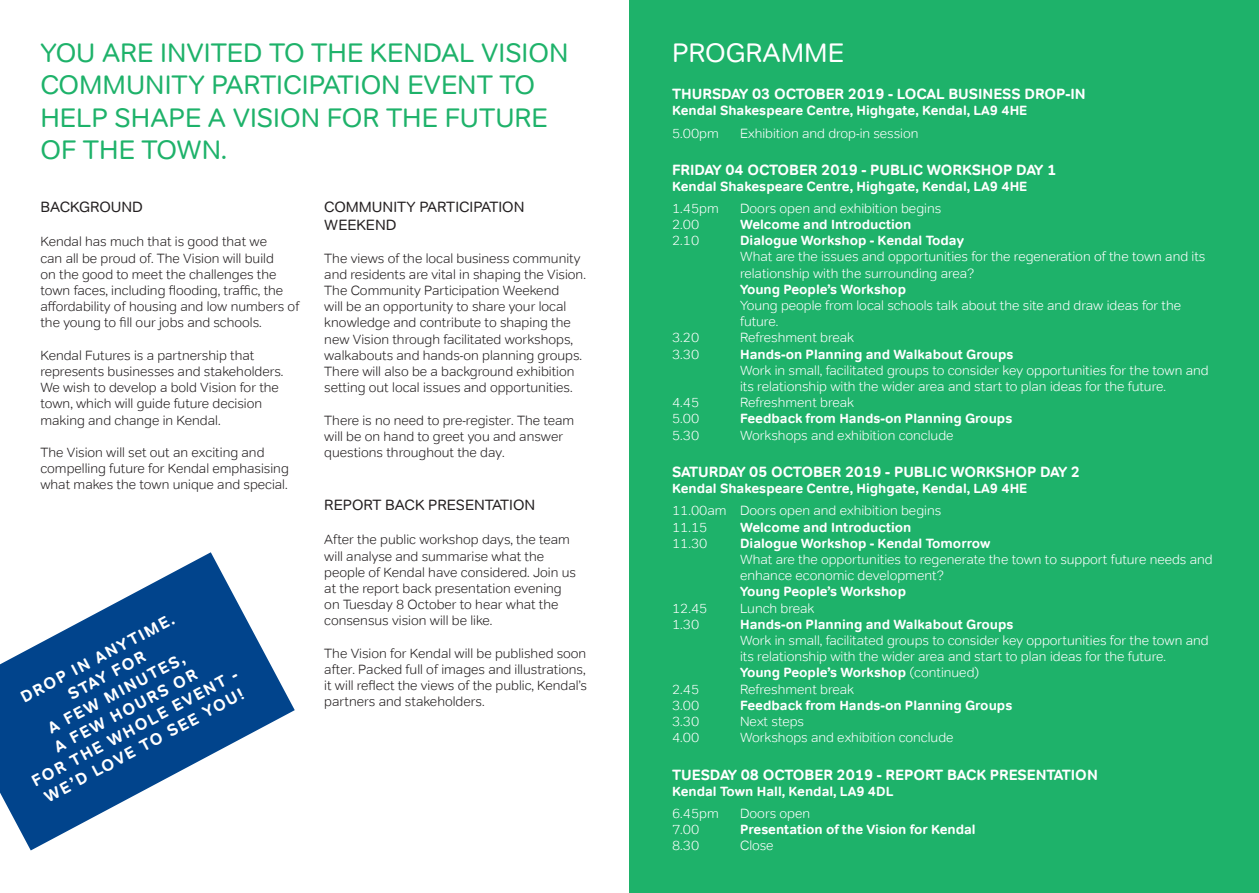
<style>
.page{position:relative;width:1259px;height:893px;background:#fff}
.page>*{position:absolute;margin:0;border:0;box-sizing:border-box;transform-origin:0 0}
.t1{font:27px/32.4px "Tondo";color:#1eb26a}
.t2{font:27px "Tondo";color:#fff}
.t3{font:700 16.5px "Tondo";color:#fff}
.t4{font:700 15px "Tondo";color:#fff}
.t5{font:15px/18px "Tondo";color:#231f20}
.t6{font:300 13.5px/16.2px "Tondo";color:#231f20}
.t7{font:300 13.5px/16.2px "Tondo";color:#fff}
.t8{font:700 13.5px "Tondo";color:#fff}
.s1{font-weight:300}
</style>
<div class="page">
<svg style="left:0;top:552px;width:295px;height:298px;fill:#01448c"></svg>
<div style="left:629px;top:0;width:630px;height:893px;background:#1eb26a"></div>
<p class="t1" style="left:40px;top:36px;width:529px">YOU ARE INVITED TO THE KENDAL VISION<br>COMMUNITY PARTICIPATION EVENT TO<br>HELP SHAPE A VISION FOR THE FUTURE<br>OF THE TOWN.</p>
<p class="t5" style="left:40px;top:198px;width:104px">BACKGROUND</p>
<p class="t6" style="left:40px;top:234px;width:260px">Kendal has much that is good that we<br>can all be proud of. The Vision will build<br>on the good to meet the challenges the town faces, including flooding, traffic, the affordability of housing and low numbers of the young to fill our jobs and schools.</p>
<p class="t6" style="left:40px;top:347px;width:245px">Kendal Futures is a partnership that represents businesses and stakeholders.<br>We wish to develop a bold Vision for the town, which will guide future decision making and change in Kendal.</p>
<p class="t6" style="left:40px;top:444px;width:250px">The Vision will set out an exciting and compelling future for Kendal emphasising what makes the town unique and special.</p>
<p class="t3" style="left:17px;top:689px;width:173px;rotate:-28deg">DROP IN ANYTIME.</p>
<p class="t3" style="left:64px;top:686px;width:87px;rotate:-28deg">STAY FOR</p>
<p class="t3" style="left:44px;top:719px;width:154px;rotate:-28deg">A FEW MINUTES,</p>
<p class="t3" style="left:50px;top:739px;width:161px;rotate:-28deg">A FEW HOURS OR</p>
<p class="t3" style="left:28px;top:773px;width:232px;rotate:-28deg">FOR THE WHOLE EVENT -</p>
<p class="t3" style="left:41px;top:789px;width:225px;rotate:-28deg">WE’D LOVE TO SEE YOU!</p>
<p class="t5" style="left:324px;top:198px;width:202px">COMMUNITY PARTICIPATION<br>WEEKEND</p>
<p class="t6" style="left:324px;top:250px;width:263px">The views of the local business community and residents are vital in shaping the Vision.</p>
<p class="t6" style="left:324px;top:282px;width:259px">The Community Participation Weekend<br>will be an opportunity to share your local knowledge and contribute to shaping the new Vision through facilitated workshops, walkabouts and hands-on planning groups.<br>There will also be a background exhibition setting out local issues and opportunities.</p>
<p class="t6" style="left:324px;top:412px;width:252px">There is no need to pre-register. The team will be on hand to greet you and answer questions throughout the day.</p>
<p class="t5" style="left:324px;top:496px;width:212px">REPORT BACK PRESENTATION</p>
<p class="t6" style="left:324px;top:531px;width:253px">After the public workshop days, the team will analyse and summarise what the people of Kendal have considered. Join us at the report back presentation evening on Tuesday 8 October to hear what the consensus vision will be like.</p>
<p class="t6" style="left:324px;top:645px;width:264px;text-align:justify">The Vision for Kendal will be published soon after. Packed full of images and illustrations, it will reflect the views of the public, Kendal’s partners and stakeholders.</p>
<p class="t2" style="left:672px;top:36px;width:173px">PROGRAMME</p>
<p class="t4" style="left:672px;top:85px;width:415px">THURSDAY 03 OCTOBER 2019 - LOCAL BUSINESS DROP-IN</p>
<p class="t8" style="left:672px;top:102px;width:357px">Kendal Shakespeare Centre, Highgate, Kendal, LA9 4HE</p>
<p class="t7" style="left:672px;top:125px;width:48px">5.00pm</p>
<p class="t7" style="left:740px;top:125px;width:180px">Exhibition and drop-in session</p>
<p class="t4" style="left:672px;top:160px;width:386px">FRIDAY 04 OCTOBER 2019 - PUBLIC WORKSHOP DAY 1</p>
<p class="t8" style="left:672px;top:178px;width:357px">Kendal Shakespeare Centre, Highgate, Kendal, LA9 4HE</p>
<p class="t7" style="left:672px;top:200px;width:48px">1.45pm</p>
<p class="t7" style="left:672px;top:216px;width:29px">2.00</p>
<p class="t7" style="left:672px;top:232px;width:29px">2.10</p>
<p class="t7" style="left:672px;top:330px;width:29px">3.20</p>
<p class="t7" style="left:672px;top:346px;width:29px">3.30</p>
<p class="t7" style="left:672px;top:394px;width:29px">4.45</p>
<p class="t7" style="left:672px;top:411px;width:29px">5.00</p>
<p class="t7" style="left:672px;top:427px;width:29px">5.30</p>
<p class="t7" style="left:740px;top:200px;width:203px">Doors open and exhibition begins</p>
<p class="t8" style="left:740px;top:216px;width:173px">Welcome and Introduction</p>
<p class="t8" style="left:740px;top:232px;width:225px">Dialogue Workshop - Kendal Today</p>
<p class="t7" style="left:740px;top:249px;width:467px">What are the issues and opportunities for the regeneration of the town and its relationship with the surrounding area?</p>
<p class="t8" style="left:740px;top:281px;width:167px">Young People’s Workshop</p>
<p class="t7" style="left:740px;top:297px;width:443px">Young people from local schools talk about the site and draw ideas for the future.</p>
<p class="t7" style="left:740px;top:330px;width:116px">Refreshment break</p>
<p class="t8" style="left:740px;top:346px;width:275px">Hands-on Planning and Walkabout Groups</p>
<p class="t7" style="left:740px;top:362px;width:470px">Work in small, facilitated groups to consider key opportunities for the town and its relationship with the wider area and start to plan ideas for the future.</p>
<p class="t7" style="left:740px;top:394px;width:116px">Refreshment break</p>
<p class="t8" style="left:740px;top:410px;width:274px">Feedback from Hands-on Planning Groups</p>
<p class="t7" style="left:740px;top:427px;width:215px">Workshops and exhibition conclude</p>
<p class="t4" style="left:672px;top:462px;width:409px">SATURDAY 05 OCTOBER 2019 - PUBLIC WORKSHOP DAY 2</p>
<p class="t8" style="left:672px;top:480px;width:357px">Kendal Shakespeare Centre, Highgate, Kendal, LA9 4HE</p>
<p class="t7" style="left:672px;top:503px;width:56px">11.00am</p>
<p class="t7" style="left:672px;top:519px;width:37px">11.15</p>
<p class="t7" style="left:672px;top:535px;width:37px">11.30</p>
<p class="t7" style="left:672px;top:600px;width:37px">12.45</p>
<p class="t7" style="left:672px;top:616px;width:29px">1.30</p>
<p class="t7" style="left:672px;top:681px;width:29px">2.45</p>
<p class="t7" style="left:672px;top:697px;width:29px">3.00</p>
<p class="t7" style="left:672px;top:713px;width:29px">3.30</p>
<p class="t7" style="left:672px;top:729px;width:29px">4.00</p>
<p class="t7" style="left:740px;top:503px;width:203px">Doors open and exhibition begins</p>
<p class="t8" style="left:740px;top:519px;width:173px">Welcome and Introduction</p>
<p class="t8" style="left:740px;top:535px;width:252px">Dialogue Workshop - Kendal Tomorrow</p>
<p class="t7" style="left:740px;top:551px;width:474px">What are the opportunities to regenerate the town to support future needs and enhance economic development?</p>
<p class="t8" style="left:740px;top:583px;width:167px">Young People’s Workshop</p>
<p class="t7" style="left:740px;top:600px;width:76px">Lunch break</p>
<p class="t8" style="left:740px;top:616px;width:275px">Hands-on Planning and Walkabout Groups</p>
<p class="t7" style="left:740px;top:632px;width:470px">Work in small, facilitated groups to consider key opportunities for the town and its relationship with the wider area and start to plan ideas for the future.</p>
<p class="t8" style="left:740px;top:664px;width:241px">Young People’s Workshop <span class="s1">(continued)</span></p>
<p class="t7" style="left:740px;top:681px;width:116px">Refreshment break</p>
<p class="t8" style="left:740px;top:697px;width:274px">Feedback from Hands-on Planning Groups</p>
<p class="t7" style="left:740px;top:713px;width:65px">Next steps</p>
<p class="t7" style="left:740px;top:729px;width:215px">Workshops and exhibition conclude</p>
<p class="t4" style="left:672px;top:765px;width:427px">TUESDAY 08 OCTOBER 2019 - REPORT BACK PRESENTATION</p>
<p class="t8" style="left:672px;top:783px;width:223px">Kendal Town Hall, Kendal, LA9 4DL</p>
<p class="t7" style="left:672px;top:805px;width:48px">6.45pm</p>
<p class="t7" style="left:672px;top:821px;width:29px">7.00</p>
<p class="t7" style="left:672px;top:838px;width:29px">8.30</p>
<p class="t7" style="left:740px;top:805px;width:72px">Doors open</p>
<p class="t8" style="left:740px;top:821px;width:237px">Presentation of the Vision for Kendal</p>
<p class="t7" style="left:740px;top:838px;width:35px">Close</p>
</div>
